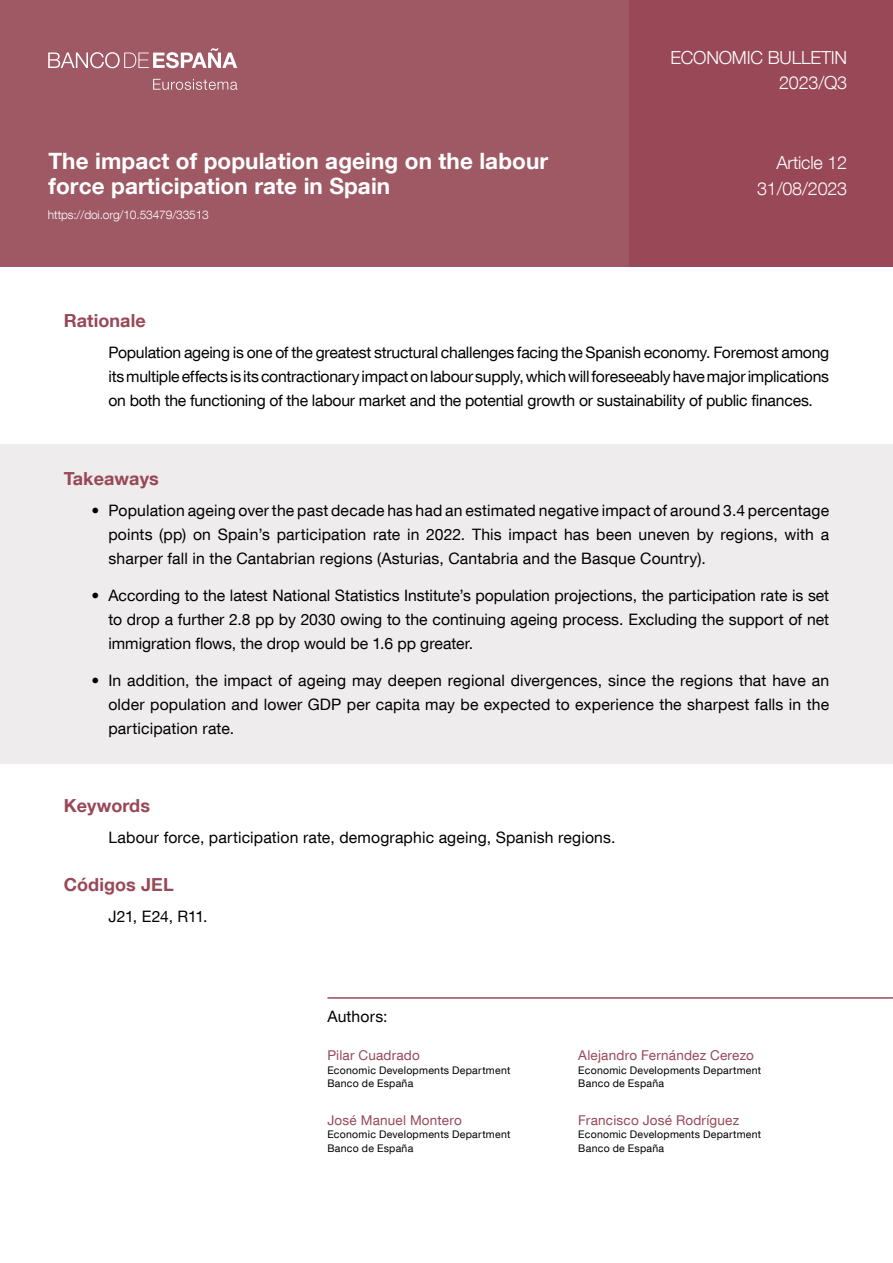
<style>
.page{position:relative;width:893px;height:1263px;background:#fff}
.page>*{position:absolute;margin:0;border:0;box-sizing:border-box;transform-origin:0 0}
.Título_artículo_portada{font:700 22.5px/25.5px "Bd E Neue Helvetica";letter-spacing:.005em;color:#fff}
.Boletin_ECO_Trimestre{font:300 18px "Bd E Neue Helvetica";letter-spacing:-.01em;color:#fff}
.Articulo_y_fecha{font:300 18px "Bd E Neue Helvetica";letter-spacing:-.01em;color:#fff}
.Codigos_JEL_ladillo{font:700 18px "Bd E Neue Helvetica";letter-spacing:.005em;color:#984856}
.Motivacion_ladillo{font:700 18px "Bd E Neue Helvetica";letter-spacing:.005em;color:#984856}
.Ideas_principales_ladillo{font:700 18px "Bd E Neue Helvetica";letter-spacing:.005em;color:#984856}
.Palabras_clave_ladillo{font:700 18px "Bd E Neue Helvetica";letter-spacing:.005em;color:#984856}
.Motivacion_texto{font:15.75px/24px "Bd E Neue Helvetica";letter-spacing:.005em;color:#000;text-align:justify}
.Palabras_clave_y_codigos_JEL_texto{font:15.75px "Bd E Neue Helvetica";letter-spacing:.01em;color:#000}
.Palabras_clave_y_codigos_JEL_texto-2{font:15.75px "Bd E Neue Helvetica";letter-spacing:-.02em;color:#000}
.Elaborado_por{font:15.75px "Bd E Neue Helvetica";letter-spacing:.01em;color:#000}
.Autores{font:13.5px "Bd E Neue Helvetica";letter-spacing:.015em;color:#984856}
.Título_artículo_portada-2{font:300 12px "Bd E Neue Helvetica";letter-spacing:-.01em;color:#fff}
.Departamento{font:10.5px "Bd E Neue Helvetica";letter-spacing:.025em;color:#000}
</style>
<div class="page">
<div style="left:628px;top:0;width:265px;height:267px;background:#984856"></div>
<div style="left:0;top:0;width:628px;height:267px;background:#9e5964"></div>
<svg style="left:153px;top:79px;width:84px;height:11px"></svg>
<svg style="left:48px;top:48px;width:189px;height:20px"></svg>
<hr style="left:327px;top:997px;width:566px;height:2px;background:#974a57">
<div style="left:0;top:444px;width:893px;height:319px;background:#efeced"></div>
<h1 class="Título_artículo_portada" style="left:48px;top:147px;width:501px">The impact of population ageing on the labour force participation rate in Spain</h1>
<h1 class="Título_artículo_portada-2" style="left:48px;top:207px;width:162px">https://doi.org/10.53479/33513</h1>
<p class="Boletin_ECO_Trimestre" style="left:670px;top:46px;width:178px">ECONOMIC BULLETIN</p>
<p class="Boletin_ECO_Trimestre" style="left:779px;top:72px;width:70px">2023/Q3</p>
<p class="Articulo_y_fecha" style="left:776px;top:152px;width:72px">Article 12</p>
<p class="Articulo_y_fecha" style="left:757px;top:177px;width:92px">31/08/2023</p>
<p class="Motivacion_ladillo" style="left:64px;top:309px;width:84px">Rationale</p>
<p class="Motivacion_texto" style="left:108px;top:340px;width:722px">Population ageing is one of the greatest structural challenges facing the Spanish economy. Foremost among its multiple effects is its contractionary impact on labour supply, which will foreseeably have major implications on both the functioning of the labour market and the potential growth or sustainability of public finances.</p>
<p class="Ideas_principales_ladillo" style="left:64px;top:467px;width:97px">Takeaways</p>
<p class="Motivacion_texto" style="left:108px;top:498px;width:722px;text-indent:-17px">• Population ageing over the past decade has had an estimated negative impact of around 3.4 percentage points (pp) on Spain’s participation rate in 2022. This impact has been uneven by regions, with a sharper fall in the Cantabrian regions (Asturias, Cantabria and the Basque Country).</p>
<p class="Motivacion_texto" style="left:108px;top:583px;width:722px;text-indent:-17px">• According to the latest National Statistics Institute’s population projections, the participation rate is set to drop a further 2.8 pp by 2030 owing to the continuing ageing process. Excluding the support of net immigration flows, the drop would be 1.6 pp greater.</p>
<p class="Motivacion_texto" style="left:108px;top:668px;width:722px;text-indent:-17px">• In addition, the impact of ageing may deepen regional divergences, since the regions that have an older population and lower GDP per capita may be expected to experience the sharpest falls in the participation rate.</p>
<p class="Palabras_clave_ladillo" style="left:64px;top:794px;width:88px">Keywords</p>
<p class="Palabras_clave_y_codigos_JEL_texto" style="left:108px;top:827px;width:509px">Labour force, participation rate, demographic ageing, Spanish regions.</p>
<p class="Codigos_JEL_ladillo" style="left:64px;top:873px;width:111px">Códigos JEL</p>
<p class="Palabras_clave_y_codigos_JEL_texto-2" style="left:108px;top:907px;width:101px">J21, E24, R11.</p>
<p class="Elaborado_por" style="left:327px;top:1007px;width:62px">Authors:</p>
<p class="Autores" style="left:327px;top:1047px;width:94px">Pilar Cuadrado</p>
<p class="Autores" style="left:578px;top:1047px;width:177px">Alejandro Fernández Cerezo</p>
<p class="Departamento" style="left:327px;top:1063px;width:184px">Economic Developments Department</p>
<p class="Departamento" style="left:578px;top:1063px;width:184px">Economic Developments Department</p>
<p class="Departamento" style="left:327px;top:1077px;width:87px">Banco de España</p>
<p class="Departamento" style="left:578px;top:1077px;width:87px">Banco de España</p>
<p class="Autores" style="left:327px;top:1111px;width:136px">José Manuel Montero</p>
<p class="Autores" style="left:578px;top:1111px;width:162px">Francisco José Rodríguez</p>
<p class="Departamento" style="left:327px;top:1128px;width:184px">Economic Developments Department</p>
<p class="Departamento" style="left:578px;top:1128px;width:184px">Economic Developments Department</p>
<p class="Departamento" style="left:327px;top:1141px;width:87px">Banco de España</p>
<p class="Departamento" style="left:578px;top:1141px;width:87px">Banco de España</p>
</div>
